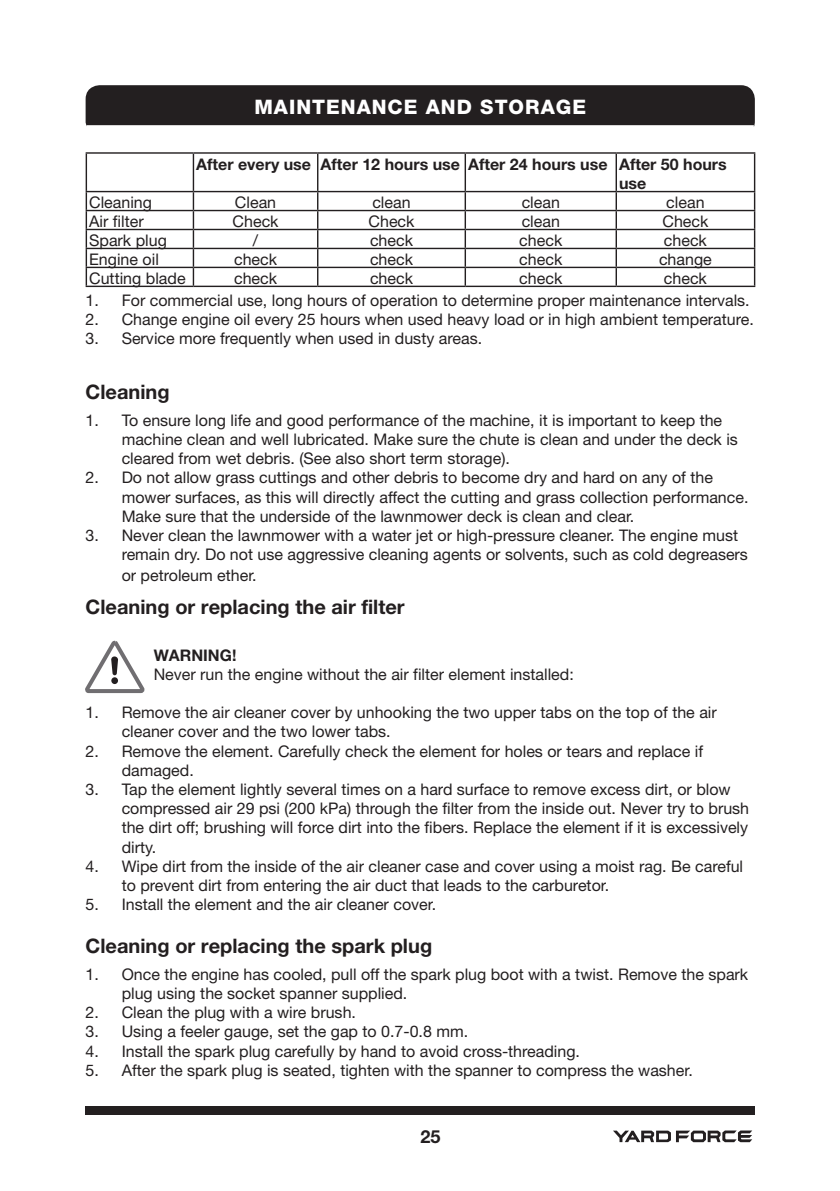
<style>
.page{position:relative;width:840px;height:1191px;background:#fff}
.page>*{position:absolute;margin:0;border:0;box-sizing:border-box;transform-origin:0 0}
.t1{font:700 20px "Helvetica Neue LT Pro";color:#231f20}
.t2{font:800 20px "Helvetica Neue LT Pro";letter-spacing:.05em;color:#fff}
.t3{font:700 18px "Helvetica Neue LT Pro";color:#231f20}
.t4{font:16px/19.2px "Helvetica Neue LT Std";color:#231f20}
.t5{font:700 16px/19.2px "Helvetica Neue LT Pro";color:#231f20}
</style>
<div class="page">
<div style="left:85px;top:1106px;width:669px;height:8px;background:#231f20"></div>
<svg style="left:613px;top:1130px;width:138px;height:12px"></svg>
<svg style="left:86px;top:85px;width:668px;height:42px;background:#2e2a2b"></svg>
<hr style="left:86px;top:152px;width:107px;height:2px;background:#231f20">
<hr style="left:86px;top:154px;width:1px;height:37px;background:#231f20">
<hr style="left:193px;top:152px;width:124px;height:2px;background:#231f20">
<hr style="left:193px;top:154px;width:1px;height:37px;background:#231f20">
<hr style="left:317px;top:152px;width:148px;height:2px;background:#231f20">
<hr style="left:317px;top:154px;width:1px;height:37px;background:#231f20">
<hr style="left:465px;top:152px;width:151px;height:2px;background:#231f20">
<hr style="left:464px;top:154px;width:2px;height:37px;background:#231f20">
<hr style="left:616px;top:152px;width:138px;height:2px;background:#231f20">
<hr style="left:615px;top:154px;width:1px;height:37px;background:#231f20">
<hr style="left:753px;top:154px;width:1px;height:37px;background:#231f20">
<hr style="left:86px;top:191px;width:107px;height:1px;background:#231f20">
<hr style="left:193px;top:191px;width:124px;height:1px;background:#231f20">
<hr style="left:317px;top:191px;width:148px;height:1px;background:#231f20">
<hr style="left:465px;top:191px;width:151px;height:1px;background:#231f20">
<hr style="left:616px;top:191px;width:138px;height:1px;background:#231f20">
<hr style="left:86px;top:210px;width:107px;height:1px;background:#231f20">
<hr style="left:193px;top:210px;width:124px;height:1px;background:#231f20">
<hr style="left:317px;top:210px;width:148px;height:1px;background:#231f20">
<hr style="left:465px;top:210px;width:151px;height:1px;background:#231f20">
<hr style="left:616px;top:210px;width:138px;height:1px;background:#231f20">
<hr style="left:86px;top:229px;width:107px;height:1px;background:#231f20">
<hr style="left:193px;top:229px;width:124px;height:1px;background:#231f20">
<hr style="left:317px;top:229px;width:148px;height:1px;background:#231f20">
<hr style="left:465px;top:229px;width:151px;height:1px;background:#231f20">
<hr style="left:616px;top:229px;width:138px;height:1px;background:#231f20">
<hr style="left:86px;top:248px;width:107px;height:1px;background:#231f20">
<hr style="left:193px;top:248px;width:124px;height:1px;background:#231f20">
<hr style="left:317px;top:248px;width:148px;height:1px;background:#231f20">
<hr style="left:465px;top:248px;width:151px;height:1px;background:#231f20">
<hr style="left:616px;top:248px;width:138px;height:1px;background:#231f20">
<hr style="left:86px;top:267px;width:107px;height:1px;background:#231f20">
<svg style="left:86px;top:192px;width:1px;height:94px"></svg>
<hr style="left:193px;top:267px;width:124px;height:1px;background:#231f20">
<svg style="left:193px;top:192px;width:1px;height:94px"></svg>
<hr style="left:317px;top:267px;width:148px;height:1px;background:#231f20">
<svg style="left:317px;top:192px;width:1px;height:94px"></svg>
<hr style="left:465px;top:267px;width:151px;height:1px;background:#231f20">
<svg style="left:464px;top:192px;width:2px;height:94px"></svg>
<hr style="left:616px;top:267px;width:138px;height:1px;background:#231f20">
<svg style="left:615px;top:192px;width:1px;height:94px"></svg>
<svg style="left:753px;top:192px;width:1px;height:94px"></svg>
<hr style="left:86px;top:286px;width:107px;height:1px;background:#231f20">
<hr style="left:193px;top:286px;width:124px;height:1px;background:#231f20">
<hr style="left:317px;top:286px;width:148px;height:1px;background:#231f20">
<hr style="left:465px;top:286px;width:151px;height:1px;background:#231f20">
<hr style="left:616px;top:286px;width:138px;height:1px;background:#231f20">
<svg style="left:85px;top:640px;width:60px;height:54px"></svg>
<div style="left:111px;top:677px;width:7px;height:7px;background:#231f20;border-radius:50%"></div>
<p class="t2" style="left:254px;top:95px;width:333px">MAINTENANCE AND STORAGE</p>
<p class="t5" style="left:196px;top:154px;width:116px">After every use</p>
<p class="t5" style="left:320px;top:154px;width:141px">After 12 hours use</p>
<p class="t5" style="left:468px;top:154px;width:141px">After 24 hours use</p>
<p class="t5" style="left:618px;top:154px;width:109px">After 50 hours use</p>
<p class="t4" style="left:89px;top:192px;width:64px">Cleaning</p>
<p class="t4" style="left:235px;top:192px;width:43px">Clean</p>
<p class="t4" style="left:372px;top:192px;width:40px">clean</p>
<p class="t4" style="left:521px;top:192px;width:40px">clean</p>
<p class="t4" style="left:666px;top:192px;width:40px">clean</p>
<p class="t4" style="left:89px;top:211px;width:56px">Air filter</p>
<p class="t4" style="left:232px;top:211px;width:47px">Check</p>
<p class="t4" style="left:368px;top:211px;width:47px">Check</p>
<p class="t4" style="left:521px;top:211px;width:40px">clean</p>
<p class="t4" style="left:662px;top:211px;width:47px">Check</p>
<p class="t4" style="left:89px;top:230px;width:79px">Spark plug</p>
<p class="t4" style="left:253px;top:230px;width:7px">/</p>
<p class="t4" style="left:370px;top:230px;width:44px">check</p>
<p class="t4" style="left:519px;top:230px;width:44px">check</p>
<p class="t4" style="left:663px;top:230px;width:44px">check</p>
<p class="t4" style="left:89px;top:249px;width:71px">Engine oil</p>
<p class="t4" style="left:234px;top:249px;width:44px">check</p>
<p class="t4" style="left:370px;top:249px;width:44px">check</p>
<p class="t4" style="left:519px;top:249px;width:44px">check</p>
<p class="t4" style="left:658px;top:249px;width:54px">change</p>
<p class="t4" style="left:89px;top:268px;width:98px">Cutting blade</p>
<p class="t4" style="left:234px;top:268px;width:44px">check</p>
<p class="t4" style="left:370px;top:268px;width:44px">check</p>
<p class="t4" style="left:519px;top:268px;width:44px">check</p>
<p class="t4" style="left:663px;top:268px;width:44px">check</p>
<p class="t4" style="left:86px;top:290px;width:665px">1. For commercial use, long hours of operation to determine proper maintenance intervals.</p>
<p class="t4" style="left:86px;top:310px;width:669px">2. Change engine oil every 25 hours when used heavy load or in high ambient temperature.</p>
<p class="t4" style="left:86px;top:329px;width:398px">3. Service more frequently when used in dusty areas.</p>
<p class="t1" style="left:86px;top:379px;width:86px">Cleaning</p>
<p class="t4" style="left:122px;top:410px;width:617px;text-indent:-36px">1. To ensure long life and good performance of the machine, it is important to keep the machine clean and well lubricated. Make sure the chute is clean and under the deck is cleared from wet debris. (See also short term storage).</p>
<p class="t4" style="left:122px;top:468px;width:628px;text-indent:-36px">2. Do not allow grass cuttings and other debris to become dry and hard on any of the mower surfaces, as this will directly affect the cutting and grass collection performance.<br>Make sure that the underside of the lawnmower deck is clean and clear.</p>
<p class="t4" style="left:122px;top:525px;width:627px;text-indent:-36px">3. Never clean the lawnmower with a water jet or high-pressure cleaner. The engine must remain dry. Do not use aggressive cleaning agents or solvents, such as cold degreasers</p>
<p class="t4" style="left:122px;top:566px;width:136px">or petroleum ether.</p>
<p class="t1" style="left:86px;top:594px;width:320px">Cleaning or replacing the air filter</p>
<p class="t5" style="left:154px;top:645px;width:84px">WARNING!</p>
<p class="t4" style="left:154px;top:664px;width:421px">Never run the engine without the air filter element installed:</p>
<p class="t4" style="left:122px;top:702px;width:596px;text-indent:-36px">1. Remove the air cleaner cover by unhooking the two upper tabs on the top of the air cleaner cover and the two lower tabs.</p>
<p class="t4" style="left:122px;top:741px;width:582px;text-indent:-36px">2. Remove the element. Carefully check the element for holes or tears and replace if damaged.</p>
<p class="t4" style="left:122px;top:779px;width:628px;text-indent:-36px">3. Tap the element lightly several times on a hard surface to remove excess dirt, or blow compressed air 29 psi (200 kPa) through the filter from the inside out. Never try to brush the dirt off; brushing will force dirt into the fibers. Replace the element if it is excessively dirty.</p>
<p class="t4" style="left:122px;top:856px;width:622px;text-indent:-36px">4. Wipe dirt from the inside of the air cleaner case and cover using a moist rag. Be careful to prevent dirt from entering the air duct that leads to the carburetor.</p>
<p class="t4" style="left:86px;top:894px;width:352px">5. Install the element and the air cleaner cover.</p>
<p class="t1" style="left:86px;top:933px;width:348px">Cleaning or replacing the spark plug</p>
<p class="t4" style="left:122px;top:964px;width:627px;text-indent:-36px">1. Once the engine has cooled, pull off the spark plug boot with a twist. Remove the spark plug using the socket spanner supplied.</p>
<p class="t4" style="left:86px;top:1002px;width:272px">2. Clean the plug with a wire brush.</p>
<p class="t4" style="left:86px;top:1021px;width:384px">3. Using a feeler gauge, set the gap to 0.7-0.8 mm.</p>
<p class="t4" style="left:86px;top:1041px;width:495px">4. Install the spark plug carefully by hand to avoid cross-threading.</p>
<p class="t4" style="left:86px;top:1060px;width:608px">5. After the spark plug is seated, tighten with the spanner to compress the washer.</p>
<p class="t3" style="left:420px;top:1125px;width:22px">25</p>
</div>
